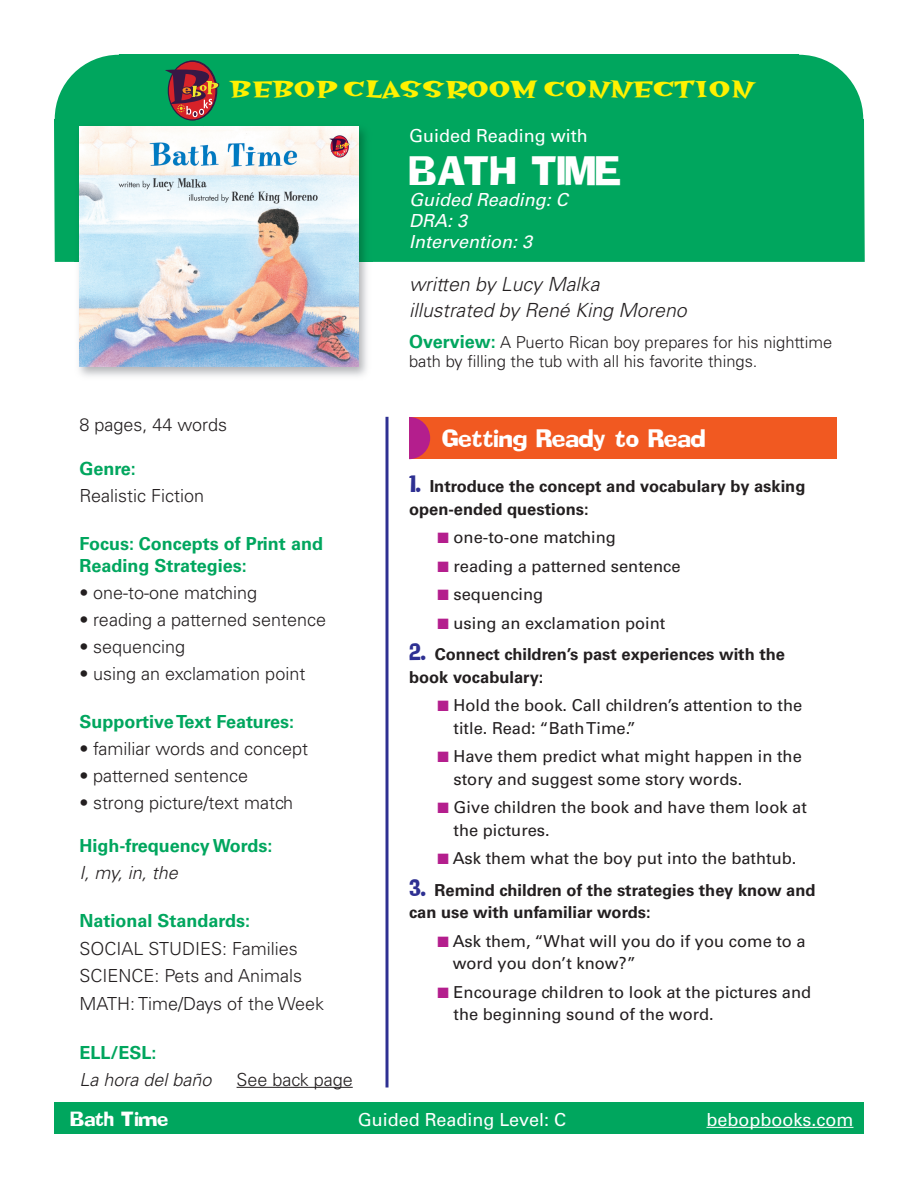
<style>
.page{position:relative;width:918px;height:1188px;background:#fff}
.page>*{position:absolute;margin:0;border:0;box-sizing:border-box;transform-origin:0 0}
.t1{font:36px "Addled";color:#fff}
.t2{font:26.4px "Hotsy Totsy Bold Mv B";color:#fff101}
.t3{font:22.2px "Addled";color:#fff}
.t4{font:italic 300 19.5px/25.5px "Univers";color:#231f20}
.t5{font:300 18px/27.6px "Univers";color:#231f20}
.t6{font:700 18px/21.6px "Univers";color:#00a65e}
.t7{font:18px "Univers";color:#fff}
.t8{font:italic 18px/21px "Univers";color:#fff}
.t9{font:italic 300 18px "Univers";color:#231f20}
.t10{font:18px "Addled";color:#fff}
.t11{font:16.5px/22.5px "Univers";color:#231f20}
.t12{font:700 16.5px/22.5px "Univers";color:#231f20}
.t13{font:300 16.5px/19.8px "Univers";color:#231f20}
.s1{font-weight:700;font-size:18px;color:#00a65e}
.s2{font-family:"Addled";font-weight:400;font-size:21px;color:#2e3092}
.s3{color:#b41e8d}
</style>
<div class="page">
<div style="left:54px;top:54px;width:811px;height:208px;background:#00a65e"></div>
<img style="left:74px;top:121px;width:299px;height:256px">
<img style="left:80px;top:127px;width:278px;height:240px">
<hr style="left:237px;top:1087px;width:116px;height:1px;background:#231f20">
<hr style="left:386px;top:417px;width:2px;height:671px;background:#2e3092">
<div style="left:409px;top:417px;width:428px;height:42px;background:#f15921"></div>
<svg style="left:409px;top:417px;width:21px;height:42px"></svg>
<div style="left:54px;top:1103px;width:810px;height:31px;background:#00a65e"></div>
<hr style="left:707px;top:1127px;width:147px;height:1px;background:#fff">
<svg style="left:168px;top:61px;width:48px;height:59px"></svg>
<svg style="left:165px;top:70px;width:54px;height:47px;background:#784c43"></svg>
<h2 class="t2" style="left:230px;top:75px;width:525px">BEBOP CLASSROOM CONNECTION</h2>
<p class="t5" style="left:80px;top:411px;width:149px">8 pages, 44 words</p>
<p class="t6" style="left:80px;top:458px;width:58px">Genre:</p>
<p class="t5" style="left:80px;top:481px;width:126px">Realistic Fiction</p>
<p class="t6" style="left:80px;top:533px;width:245px">Focus: Concepts of Print and<br>Reading Strategies:</p>
<p class="t5" style="left:80px;top:579px;width:179px">• one-to-one matching</p>
<p class="t5" style="left:80px;top:606px;width:248px">• reading a patterned sentence</p>
<p class="t5" style="left:80px;top:633px;width:107px">• sequencing</p>
<p class="t5" style="left:80px;top:660px;width:227px">• using an exclamation point</p>
<p class="t6" style="left:80px;top:711px;width:216px">Supportive Text Features:</p>
<p class="t5" style="left:80px;top:734px;width:230px">• familiar words and concept</p>
<p class="t5" style="left:80px;top:761px;width:170px">• patterned sentence</p>
<p class="t5" style="left:80px;top:788px;width:215px">• strong picture/text match</p>
<p class="t6" style="left:80px;top:835px;width:195px">High-frequency Words:</p>
<p class="t9" style="left:80px;top:861px;width:100px">I, my, in, the</p>
<p class="t6" style="left:80px;top:910px;width:172px">National Standards:</p>
<p class="t5" style="left:80px;top:935px;width:246px">SOCIAL STUDIES: Families<br>SCIENCE: Pets and Animals<br>MATH: Time/Days of the Week</p>
<p class="t6" style="left:80px;top:1042px;width:79px">ELL/ESL:</p>
<p class="t9" style="left:80px;top:1068px;width:134px">La hora del baño</p>
<p class="t5" style="left:237px;top:1065px;width:118px">See back page</p>
<p class="t7" style="left:409px;top:125px;width:180px">Guided Reading with</p>
<h1 class="t1" style="left:409px;top:156px;width:214px">BATH TIME</h1>
<p class="t8" style="left:409px;top:189px;width:160px">Guided Reading: C<br>DRA: 3<br>Intervention: 3</p>
<p class="t4" style="left:409px;top:272px;width:279px">written by Lucy Malka illustrated by René King Moreno</p>
<p class="t13" style="left:409px;top:332px;width:425px"><span class="s1">Overview:</span> A Puerto Rican boy prepares for his nighttime bath by filling the tub with all his favorite things.</p>
<h3 class="t3" style="left:442px;top:429px;width:265px">Getting Ready to Read</h3>
<p class="t12" style="left:409px;top:475px;width:398px"><span class="s2">1.</span> Introduce the concept and vocabulary by asking open-ended questions:</p>
<p class="t11" style="left:438px;top:526px;width:180px"><span class="s3">■</span> one-to-one matching</p>
<p class="t11" style="left:438px;top:555px;width:244px"><span class="s3">■</span> reading a patterned sentence</p>
<p class="t11" style="left:438px;top:583px;width:107px"><span class="s3">■</span> sequencing</p>
<p class="t11" style="left:438px;top:612px;width:229px"><span class="s3">■</span> using an exclamation point</p>
<p class="t12" style="left:409px;top:643px;width:377px"><span class="s2">2.</span> Connect children’s past experiences with the book vocabulary:</p>
<p class="t11" style="left:454px;top:694px;width:350px;text-indent:-16px"><span class="s3">■</span> Hold the book. Call children’s attention to the title. Read: “Bath Time.”</p>
<p class="t11" style="left:454px;top:745px;width:350px;text-indent:-16px"><span class="s3">■</span> Have them predict what might happen in the story and suggest some story words.</p>
<p class="t11" style="left:454px;top:796px;width:355px;text-indent:-16px"><span class="s3">■</span> Give children the book and have them look at the pictures.</p>
<p class="t11" style="left:438px;top:847px;width:360px"><span class="s3">■</span> Ask them what the boy put into the bathtub.</p>
<p class="t12" style="left:409px;top:879px;width:408px"><span class="s2">3.</span> Remind children of the strategies they know and can use with unfamiliar words:</p>
<p class="t11" style="left:453px;top:930px;width:355px;text-indent:-15px"><span class="s3">■</span> Ask them, “What will you do if you come to a word you don’t know?”</p>
<p class="t11" style="left:454px;top:981px;width:359px;text-indent:-16px"><span class="s3">■</span> Encourage children to look at the pictures and the beginning sound of the word.</p>
<p class="t10" style="left:70px;top:1111px;width:99px">Bath Time</p>
<p class="t7" style="left:358px;top:1109px;width:210px">Guided Reading Level: C</p>
<p class="t7" style="left:707px;top:1109px;width:148px">bebopbooks.com</p>
</div>
